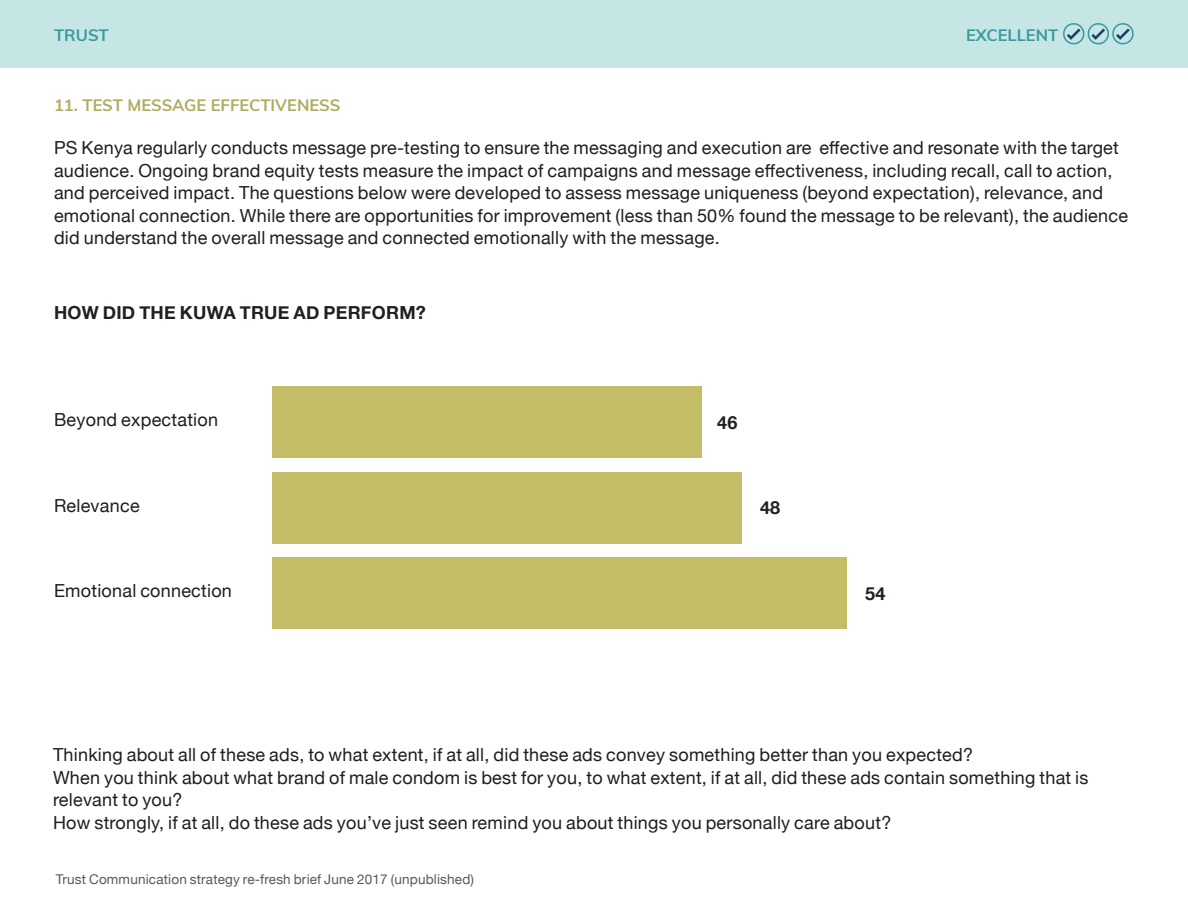
<style>
.page{position:relative;width:1188px;height:918px;background:#fff}
.page>*{position:absolute;margin:0;border:0;box-sizing:border-box;transform-origin:0 0}
.body{font:18px/22.5px "Helvetica Neue";letter-spacing:.015em;color:#201d1e}
.body-2{font:700 18px "Helvetica Neue";letter-spacing:.015em;color:#231f20}
.best_practice_header{font:700 16.5px "Muli";color:#b0ac5d}
.t1{font:700 16.5px "Muli";color:#3b9a9e}
.citation{font:13.5px "Helvetica Neue";letter-spacing:.015em;color:#57585a}
</style>
<div class="page">
<div style="left:0;top:0;width:1188px;height:68px;background:#c6e6e5"></div>
<svg style="left:1063px;top:23px;width:71px;height:22px"></svg>
<div style="left:272px;top:386px;width:429px;height:72px;background:#c2bd66"></div>
<div style="left:272px;top:472px;width:470px;height:72px;background:#c2bd66"></div>
<div style="left:272px;top:557px;width:575px;height:72px;background:#c2bd66"></div>
<p class="t1" style="left:54px;top:23px;width:56px">TRUST</p>
<p class="t1" style="left:966px;top:23px;width:94px">EXCELLENT</p>
<p class="best_practice_header" style="left:54px;top:93px;width:288px">11. TEST MESSAGE EFFECTIVENESS</p>
<p class="body" style="left:54px;top:138px;width:1076px">PS Kenya regularly conducts message pre-testing to ensure the messaging and execution are effective and resonate with the target audience. Ongoing brand equity tests measure the impact of campaigns and message effectiveness, including recall, call to action, and perceived impact. The questions below were developed to assess message uniqueness (beyond expectation), relevance, and emotional connection. While there are opportunities for improvement (less than 50% found the message to be relevant), the audience did understand the overall message and connected emotionally with the message.</p>
<p class="body-2" style="left:54px;top:298px;width:373px">HOW DID THE KUWA TRUE AD PERFORM?</p>
<p class="body" style="left:54px;top:410px;width:166px">Beyond expectation</p>
<p class="body-2" style="left:717px;top:408px;width:22px">46</p>
<p class="body" style="left:54px;top:495px;width:87px">Relevance</p>
<p class="body-2" style="left:760px;top:494px;width:22px">48</p>
<p class="body" style="left:54px;top:580px;width:179px">Emotional connection</p>
<p class="body-2" style="left:865px;top:579px;width:22px">54</p>
<p class="body" style="left:53px;top:745px;width:922px">Thinking about all of these ads, to what extent, if at all, did these ads convey something better than you expected?</p>
<p class="body" style="left:53px;top:767px;width:1037px">When you think about what brand of male condom is best for you, to what extent, if at all, did these ads contain something that is relevant to you?</p>
<p class="body" style="left:53px;top:812px;width:840px">How strongly, if at all, do these ads you’ve just seen remind you about things you personally care about?</p>
<p class="citation" style="left:56px;top:870px;width:420px">Trust Communication strategy re-fresh brief June 2017 (unpublished)</p>
</div>
